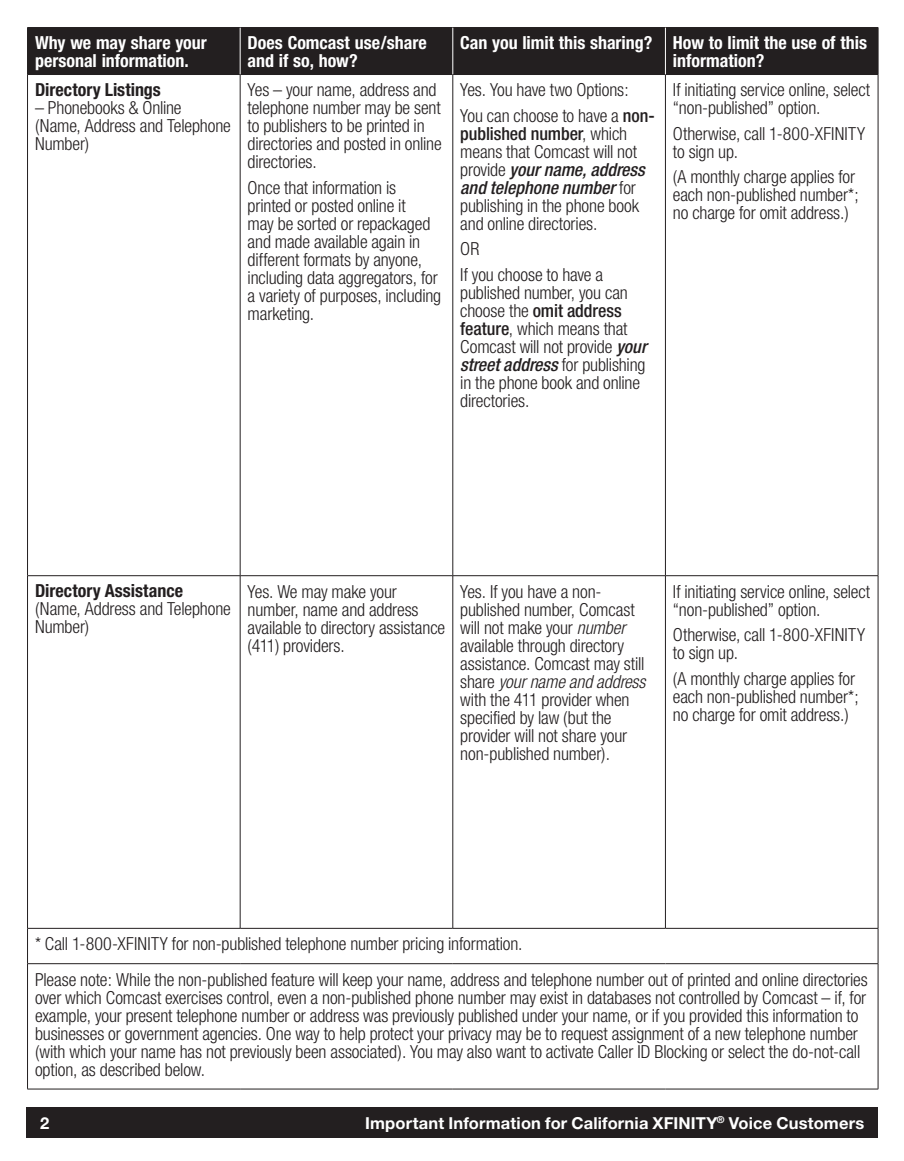
<style>
.page{position:relative;width:904px;height:1161px;background:#fff}
.page>*{position:absolute;margin:0;border:0;box-sizing:border-box;transform-origin:0 0}
.Table{font:300 condensed 18px/18px "Helvetica Neue";letter-spacing:-.01em;color:#231f20}
.Legal_Table_Head{font:700 condensed 18px/18px "Helvetica Neue";color:#fff}
.Table-2{font:700 condensed 18px "Helvetica Neue";color:#231f20}
.t1{font:700 16.5px "Helvetica Neue LT Std";letter-spacing:.01em;color:#fff}
.s1{font-weight:500}
.s2{font-weight:500;font-style:italic}
.s3{font-weight:700}
.s4{font-style:italic}
</style>
<div class="page">
<div style="left:27px;top:1107px;width:851px;height:31px;background:#231f20"></div>
<div style="left:28px;top:28px;width:850px;height:46px;background:#231f20"></div>
<hr style="left:27px;top:27px;width:213px;height:1px;background:#231f20">
<hr style="left:27px;top:28px;width:1px;height:46px;background:#231f20">
<hr style="left:240px;top:27px;width:213px;height:1px;background:#231f20">
<hr style="left:453px;top:27px;width:212px;height:1px;background:#231f20">
<hr style="left:665px;top:27px;width:213px;height:1px;background:#231f20">
<hr style="left:878px;top:28px;width:1px;height:46px;background:#231f20">
<hr style="left:27px;top:74px;width:213px;height:1px;background:#231f20">
<hr style="left:27px;top:75px;width:1px;height:500px;background:#231f20">
<hr style="left:240px;top:74px;width:213px;height:1px;background:#231f20">
<hr style="left:240px;top:75px;width:1px;height:500px;background:#231f20">
<hr style="left:453px;top:74px;width:212px;height:1px;background:#231f20">
<hr style="left:453px;top:75px;width:1px;height:500px;background:#231f20">
<hr style="left:665px;top:74px;width:213px;height:1px;background:#231f20">
<hr style="left:665px;top:75px;width:1px;height:500px;background:#231f20">
<hr style="left:878px;top:75px;width:1px;height:500px;background:#231f20">
<hr style="left:27px;top:575px;width:213px;height:1px;background:#231f20">
<hr style="left:27px;top:576px;width:1px;height:352px;background:#231f20">
<hr style="left:240px;top:575px;width:213px;height:1px;background:#231f20">
<hr style="left:240px;top:576px;width:1px;height:352px;background:#231f20">
<hr style="left:453px;top:575px;width:212px;height:1px;background:#231f20">
<hr style="left:453px;top:576px;width:1px;height:352px;background:#231f20">
<hr style="left:665px;top:575px;width:213px;height:1px;background:#231f20">
<hr style="left:665px;top:576px;width:1px;height:352px;background:#231f20">
<hr style="left:878px;top:576px;width:1px;height:352px;background:#231f20">
<hr style="left:27px;top:928px;width:213px;height:1px;background:#231f20">
<hr style="left:27px;top:928px;width:1px;height:35px;background:#231f20">
<hr style="left:240px;top:928px;width:213px;height:1px;background:#231f20">
<hr style="left:453px;top:928px;width:212px;height:1px;background:#231f20">
<hr style="left:665px;top:928px;width:213px;height:1px;background:#231f20">
<hr style="left:878px;top:928px;width:1px;height:35px;background:#231f20">
<hr style="left:27px;top:963px;width:213px;height:1px;background:#231f20">
<hr style="left:27px;top:964px;width:1px;height:125px;background:#231f20">
<hr style="left:240px;top:963px;width:213px;height:1px;background:#231f20">
<hr style="left:453px;top:963px;width:212px;height:1px;background:#231f20">
<hr style="left:665px;top:963px;width:213px;height:1px;background:#231f20">
<hr style="left:878px;top:964px;width:1px;height:125px;background:#231f20">
<hr style="left:27px;top:1089px;width:213px;height:1px;background:#231f20">
<hr style="left:240px;top:1089px;width:213px;height:1px;background:#231f20">
<hr style="left:453px;top:1089px;width:212px;height:1px;background:#231f20">
<hr style="left:665px;top:1089px;width:213px;height:1px;background:#231f20">
<hr style="left:240px;top:28px;width:1px;height:46px;background:#fff">
<hr style="left:453px;top:28px;width:1px;height:46px;background:#fff">
<hr style="left:665px;top:28px;width:1px;height:46px;background:#fff">
<p class="Legal_Table_Head" style="left:35px;top:33px;width:173px">Why we may share your personal information.</p>
<p class="Legal_Table_Head" style="left:248px;top:33px;width:181px">Does Comcast use/share and if so, how?</p>
<p class="Legal_Table_Head" style="left:460px;top:33px;width:194px">Can you limit this sharing?</p>
<p class="Legal_Table_Head" style="left:673px;top:33px;width:196px">How to limit the use of this information?</p>
<p class="Table-2" style="left:35px;top:79px;width:127px">Directory Listings</p>
<p class="Table" style="left:35px;top:99px;width:148px">– Phonebooks &amp; Online</p>
<p class="Table" style="left:35px;top:117px;width:197px">(Name, Address and Telephone<br>Number)</p>
<p class="Table" style="left:460px;top:81px;width:170px">Yes. You have two Options:</p>
<p class="Table" style="left:460px;top:106px;width:196px">You can choose to have a <span class="s1">non&shy;published number</span>, which means that Comcast will not provide <span class="s2">your name, address and telephone number</span> for publishing in the phone book and online directories.</p>
<p class="Table" style="left:460px;top:240px;width:21px">OR</p>
<p class="Table" style="left:460px;top:265px;width:188px">If you choose to have a published number, you can choose the <span class="s1">omit address feature</span>, which means that<br>Comcast will not provide <span class="s2">your street address</span> for publishing in the phone book and online directories.</p>
<p class="Table" style="left:673px;top:81px;width:199px">If initiating service online, select “non-published” option.</p>
<p class="Table" style="left:673px;top:124px;width:194px">Otherwise, call 1-800-XFINITY to sign up.</p>
<p class="Table" style="left:673px;top:168px;width:187px">(A monthly charge applies for each non-published number*; no charge for omit address.)</p>
<p class="Table" style="left:248px;top:81px;width:196px">Yes – your name, address and telephone number may be sent to publishers to be printed in directories and posted in online directories.</p>
<p class="Table" style="left:248px;top:178px;width:195px">Once that information is printed or posted online it<br>may be sorted or repackaged and made available again in different formats by anyone, including data aggregators, for a variety of purposes, including marketing.</p>
<p class="Table" style="left:35px;top:582px;width:197px"><span class="s3">Directory Assistance </span>(Name, Address and Telephone<br>Number)</p>
<p class="Table" style="left:248px;top:582px;width:199px">Yes. We may make your number, name and address available to directory assistance (411) providers.</p>
<p class="Table" style="left:460px;top:582px;width:187px">Yes. If you have a non&shy;published number, Comcast will not make your <span class="s4">number </span>available through directory assistance. Comcast may still share <span class="s4">your name and address </span>with the 411 provider when specified by law (but the provider will not share your non-published number).</p>
<p class="Table" style="left:673px;top:582px;width:199px">If initiating service online, select “non-published” option.</p>
<p class="Table" style="left:673px;top:625px;width:194px">Otherwise, call 1-800-XFINITY to sign up.</p>
<p class="Table" style="left:673px;top:669px;width:187px">(A monthly charge applies for each non-published number*; no charge for omit address.)</p>
<p class="Table" style="left:35px;top:934px;width:489px">* Call 1-800-XFINITY for non-published telephone number pricing information.</p>
<p class="Table" style="left:35px;top:970px;width:834px">Please note: While the non-published feature will keep your name, address and telephone number out of printed and online directories over which Comcast exercises control, even a non-published phone number may exist in databases not controlled by Comcast – if, for example, your present telephone number or address was previously published under your name, or if you provided this information to businesses or government agencies. One way to help protect your privacy may be to request assignment of a new telephone number (with which your name has not previously been associated). You may also want to activate Caller ID Blocking or select the do-not-call option, as described below.</p>
<p class="t1" style="left:40px;top:1112px;width:11px">2</p>
<p class="t1" style="left:365px;top:1112px;width:501px">Important Information for California XFINITY<sup>®</sup> Voice Customers</p>
</div>
